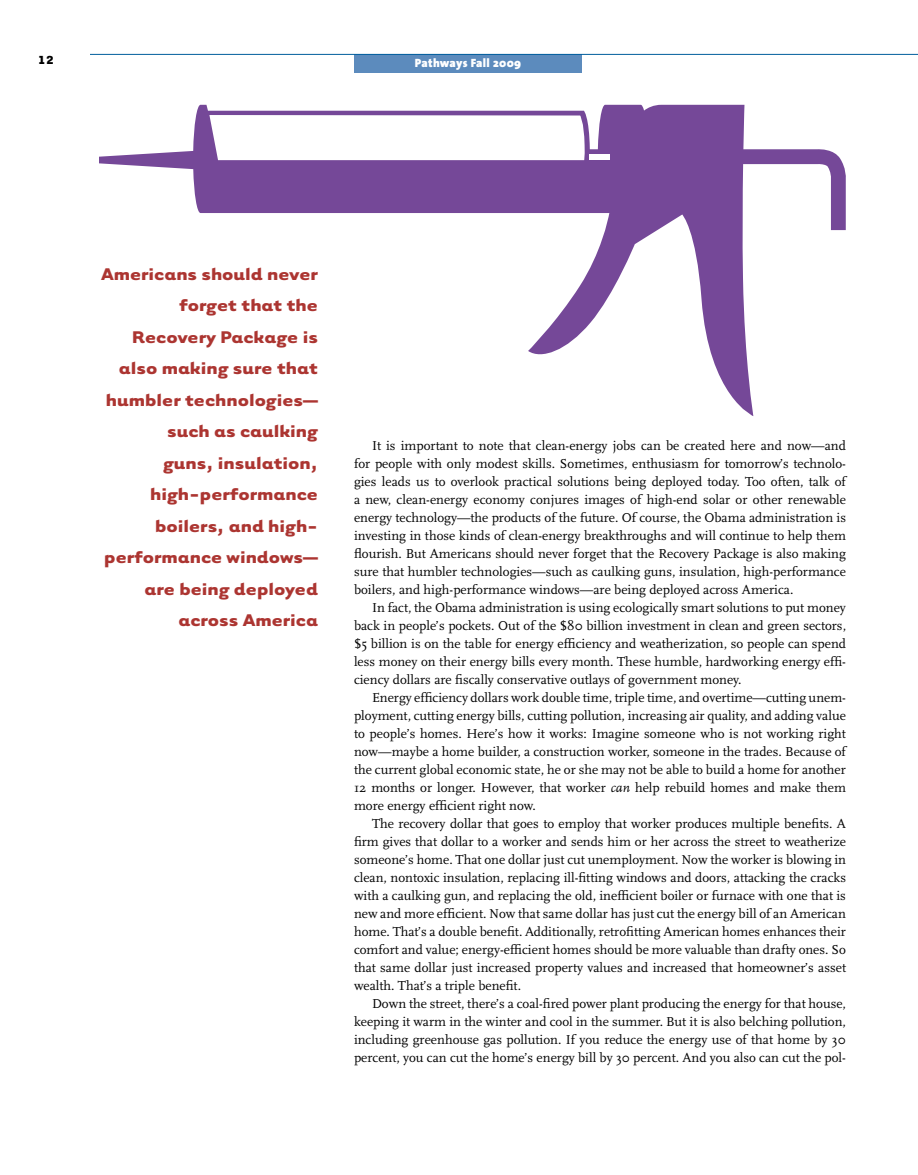
<style>
.page{position:relative;width:918px;height:1175px;background:#fff}
.page>*{position:absolute;margin:0;border:0;box-sizing:border-box;transform-origin:0 0}
.t1{font:700 19.5px/31.5px "Tarzana Wide";color:#ac3531;text-align:right}
.t2{font:13.5px/18px "Scala";color:#000;text-align:justify}
.t3{font:700 13.5px "Tarzana Wide";color:#000}
.t4{font:900 12px "The Sans";letter-spacing:.02em;color:#fff}
.s1{font-style:italic}
</style>
<div class="page">
<div style="left:354px;top:54px;width:228px;height:18px;background:#5c8bbd"></div>
<hr style="left:90px;top:54px;width:828px;height:1px;background:#005e9d">
<svg style="left:99px;top:105px;width:747px;height:311px"></svg>
<div style="left:590px;top:154px;width:20px;height:5px;background:#fff"></div>
<svg style="left:209px;top:115px;width:376px;height:45px"></svg>
<p class="t3" style="left:38px;top:51px;width:18px">12</p>
<p class="t4" style="left:415px;top:53px;width:108px">Pathways Fall 2009</p>
<h1 class="t1" style="left:101px;top:257px;width:218px">Americans should never forget that the<br>Recovery Package is also making sure that humbler technologies— such as caulking<br>guns, insulation, high-performance boilers, and high&shy;performance windows— are being deployed across America</h1>
<p class="t2" style="left:354px;top:436px;width:494px;text-indent:18px">It is important to note that clean-energy jobs can be created here and now—and for people with only modest skills. Sometimes, enthusiasm for tomorrow’s technolo&shy;gies leads us to overlook practical solutions being deployed today. Too often, talk of a new, clean-energy economy conjures images of high-end solar or other renewable energy technology—the products of the future. Of course, the Obama administration is investing in those kinds of clean-energy breakthroughs and will continue to help them flourish. But Americans should never forget that the Recovery Package is also making sure that humbler technologies—such as caulking guns, insulation, high-performance boilers, and high-performance windows—are being deployed across America.</p>
<p class="t2" style="left:354px;top:598px;width:494px;text-indent:18px">In fact, the Obama administration is using ecologically smart solutions to put money back in people’s pockets. Out of the $80 billion investment in clean and green sectors, $5 billion is on the table for energy efficiency and weatherization, so people can spend less money on their energy bills every month. These humble, hardworking energy effi&shy;ciency dollars are fiscally conservative outlays of government money.</p>
<p class="t2" style="left:354px;top:688px;width:494px;text-indent:18px">Energy efficiency dollars work double time, triple time, and overtime—cutting unem&shy;ployment, cutting energy bills, cutting pollution, increasing air quality, and adding value to people’s homes. Here’s how it works: Imagine someone who is not working right now—maybe a home builder, a construction worker, someone in the trades. Because of the current global economic state, he or she may not be able to build a home for another 12 months or longer. However, that worker <span class="s1">can</span> help rebuild homes and make them more energy efficient right now.</p>
<p class="t2" style="left:354px;top:814px;width:494px;text-indent:18px">The recovery dollar that goes to employ that worker produces multiple benefits. A firm gives that dollar to a worker and sends him or her across the street to weatherize someone’s home. That one dollar just cut unemployment. Now the worker is blowing in clean, nontoxic insulation, replacing ill-fitting windows and doors, attacking the cracks with a caulking gun, and replacing the old, inefficient boiler or furnace with one that is new and more efficient. Now that same dollar has just cut the energy bill of an American home. That’s a double benefit. Additionally, retrofitting American homes enhances their comfort and value; energy-efficient homes should be more valuable than drafty ones. So that same dollar just increased property values and increased that homeowner’s asset wealth. That’s a triple benefit.</p>
<p class="t2" style="left:354px;top:994px;width:494px;text-indent:18px">Down the street, there’s a coal-fired power plant producing the energy for that house, keeping it warm in the winter and cool in the summer. But it is also belching pollution, including greenhouse gas pollution. If you reduce the energy use of that home by 30 percent, you can cut the home’s energy bill by 30 percent. And you also can cut the pol-</p>
</div>
